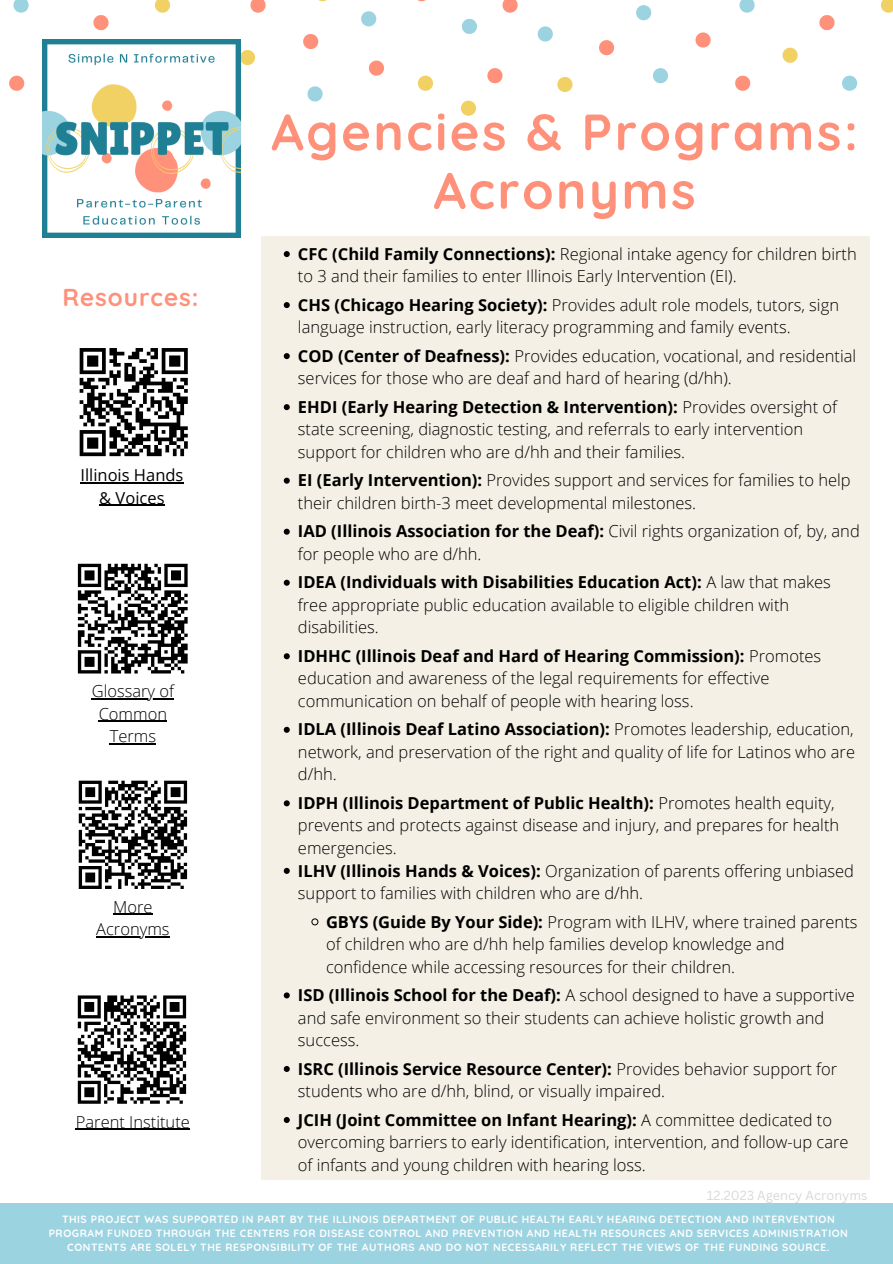
<style>
.page{position:relative;width:893px;height:1264px;background:#fff}
.page>*{position:absolute;margin:0;border:0;box-sizing:border-box;transform-origin:0 0}
.t1{font:700 51px/58.5px "Quicksand";letter-spacing:.05em;color:#ff917b;text-align:center}
.t2{font:700 24.3px "Quicksand";letter-spacing:.04em;color:#ff917b}
.t3{font:300 16.5px/22.5px "Open Sans";color:#000}
.t4{font:16.5px/22.5px "Open Sans";color:#000;text-align:center}
.t5{font:12.75px "Canva Sans";color:#d9d9d9}
.t6{font:700 10.5px/14px "Quicksand";letter-spacing:.05em;color:#fff;text-align:center}
.s1{font-weight:700}
</style>
<div class="page">
<svg style="left:13px;top:0;width:16px;height:13px"></svg>
<svg style="left:307px;top:86px;width:15px;height:15px"></svg>
<svg style="left:361px;top:11px;width:15px;height:15px"></svg>
<svg style="left:155px;top:0;width:15px;height:13px"></svg>
<svg style="left:240px;top:50px;width:15px;height:15px"></svg>
<svg style="left:418px;top:76px;width:15px;height:15px"></svg>
<svg style="left:9px;top:76px;width:15px;height:15px"></svg>
<svg style="left:250px;top:0;width:15px;height:13px"></svg>
<svg style="left:93px;top:15px;width:15px;height:15px"></svg>
<svg style="left:303px;top:34px;width:15px;height:15px"></svg>
<svg style="left:369px;top:61px;width:15px;height:15px"></svg>
<svg style="left:739px;top:0;width:15px;height:13px"></svg>
<svg style="left:842px;top:76px;width:15px;height:15px"></svg>
<svg style="left:636px;top:5px;width:15px;height:15px"></svg>
<svg style="left:653px;top:68px;width:15px;height:15px"></svg>
<svg style="left:537px;top:26px;width:16px;height:16px"></svg>
<svg style="left:462px;top:19px;width:15px;height:15px"></svg>
<svg style="left:880px;top:0;width:12px;height:13px"></svg>
<svg style="left:557px;top:77px;width:15px;height:15px"></svg>
<svg style="left:461px;top:101px;width:15px;height:15px"></svg>
<svg style="left:782px;top:48px;width:15px;height:15px"></svg>
<svg style="left:695px;top:32px;width:15px;height:16px"></svg>
<svg style="left:735px;top:76px;width:15px;height:15px"></svg>
<svg style="left:487px;top:68px;width:15px;height:15px"></svg>
<svg style="left:502px;top:0;width:15px;height:13px"></svg>
<svg style="left:819px;top:15px;width:15px;height:15px"></svg>
<svg style="left:599px;top:40px;width:15px;height:15px"></svg>
<div style="left:261px;top:237px;width:608px;height:654px;background:#f4f0e5"></div>
<div style="left:0;top:1203px;width:892px;height:60px;background:#9cd3e1"></div>
<div style="left:261px;top:524px;width:608px;height:655px;background:#f4f0e5"></div>
<img style="left:42px;top:39px;width:198px;height:198px">
<svg style="left:284px;top:251px;width:6px;height:6px"></svg>
<svg style="left:284px;top:302px;width:6px;height:6px"></svg>
<svg style="left:284px;top:353px;width:6px;height:6px"></svg>
<svg style="left:284px;top:404px;width:6px;height:6px"></svg>
<svg style="left:284px;top:477px;width:6px;height:6px"></svg>
<svg style="left:284px;top:528px;width:6px;height:6px"></svg>
<svg style="left:284px;top:579px;width:6px;height:6px"></svg>
<svg style="left:284px;top:653px;width:6px;height:6px"></svg>
<svg style="left:284px;top:726px;width:6px;height:6px"></svg>
<svg style="left:284px;top:800px;width:6px;height:6px"></svg>
<svg style="left:284px;top:867px;width:6px;height:6px"></svg>
<svg style="left:311px;top:918px;width:7px;height:7px"></svg>
<svg style="left:284px;top:992px;width:6px;height:6px"></svg>
<svg style="left:284px;top:1066px;width:6px;height:5px"></svg>
<svg style="left:284px;top:1117px;width:6px;height:5px"></svg>
<hr style="left:80px;top:482px;width:103px;height:1px;background:#000">
<hr style="left:99px;top:504px;width:65px;height:2px;background:#000">
<hr style="left:92px;top:698px;width:82px;height:1px;background:#000">
<hr style="left:99px;top:720px;width:68px;height:1px;background:#000">
<hr style="left:110px;top:743px;width:46px;height:1px;background:#000">
<hr style="left:113px;top:913px;width:40px;height:1px;background:#000">
<hr style="left:96px;top:936px;width:73px;height:1px;background:#000">
<hr style="left:76px;top:1128px;width:114px;height:2px;background:#000">
<svg style="left:78px;top:780px;width:110px;height:109px"></svg>
<svg style="left:77px;top:563px;width:111px;height:111px"></svg>
<svg style="left:77px;top:995px;width:110px;height:109px"></svg>
<svg style="left:79px;top:348px;width:109px;height:109px"></svg>
<p class="t2" style="left:62px;top:282px;width:138px">Resources:</p>
<p class="t4" style="left:80px;top:463px;width:104px">Illinois Hands &amp; Voices</p>
<p class="t3" style="left:92px;top:679px;width:84px;text-align:center">Glossary of<br>Common<br>Terms</p>
<p class="t3" style="left:96px;top:894px;width:75px;text-align:center">More<br>Acronyms</p>
<p class="t3" style="left:76px;top:1110px;width:115px">Parent Institute</p>
<p class="t1" style="left:271px;top:102px;width:588px">Agencies &amp; Programs:<br>Acronyms</p>
<p class="t3" style="left:298px;top:242px;width:560px"><span class="s1">CFC (Child Family Connections):</span> Regional intake agency for children birth to 3 and their families to enter Illinois Early Intervention (EI).</p>
<p class="t3" style="left:298px;top:293px;width:542px"><span class="s1">CHS (Chicago Hearing Society):</span> Provides adult role models, tutors, sign language instruction, early literacy programming and family events.</p>
<p class="t3" style="left:298px;top:344px;width:559px"><span class="s1">COD (Center of Deafness):</span> Provides education, vocational, and residential services for those who are deaf and hard of hearing (d/hh).</p>
<p class="t3" style="left:298px;top:395px;width:540px"><span class="s1">EHDI (Early Hearing Detection &amp; Intervention):</span> Provides oversight of state screening, diagnostic testing, and referrals to early intervention support for children who are d/hh and their families.</p>
<p class="t3" style="left:298px;top:468px;width:554px"><span class="s1">EI (Early Intervention):</span> Provides support and services for families to help their children birth-3 meet developmental milestones.</p>
<p class="t3" style="left:298px;top:519px;width:563px"><span class="s1">IAD (Illinois Association for the Deaf):</span> Civil rights organization of, by, and for people who are d/hh.</p>
<p class="t3" style="left:298px;top:570px;width:534px"><span class="s1">IDEA (Individuals with Disabilities Education Act):</span> A law that makes free appropriate public education available to eligible children with disabilities.</p>
<p class="t3" style="left:298px;top:644px;width:525px"><span class="s1">IDHHC (Illinois Deaf and Hard of Hearing Commission):</span> Promotes education and awareness of the legal requirements for effective communication on behalf of people with hearing loss.</p>
<p class="t3" style="left:298px;top:717px;width:558px;text-align:justify"><span class="s1">IDLA (Illinois Deaf Latino Association):</span> Promotes leadership, education, network, and preservation of the right and quality of life for Latinos who are d/hh.</p>
<p class="t3" style="left:298px;top:791px;width:542px"><span class="s1">IDPH (Illinois Department of Public Health):</span> Promotes health equity, prevents and protects against disease and injury, and prepares for health emergencies.</p>
<p class="t3" style="left:298px;top:858px;width:557px"><span class="s1">ILHV (Illinois Hands &amp; Voices):</span> Organization of parents offering unbiased support to families with children who are d/hh.</p>
<p class="t3" style="left:326px;top:909px;width:533px"><span class="s1">GBYS (Guide By Your Side):</span> Program with ILHV, where trained parents of children who are d/hh help families develop knowledge and confidence while accessing resources for their children.</p>
<p class="t3" style="left:298px;top:983px;width:558px"><span class="s1">ISD (Illinois School for the Deaf):</span> A school designed to have a supportive and safe environment so their students can achieve holistic growth and success.</p>
<p class="t3" style="left:298px;top:1056px;width:540px"><span class="s1">ISRC (Illinois Service Resource Center):</span> Provides behavior support for students who are d/hh, blind, or visually impaired.</p>
<p class="t3" style="left:298px;top:1107px;width:552px"><span class="s1">JCIH (Joint Committee on Infant Hearing):</span> A committee dedicated to overcoming barriers to early identification, intervention, and follow-up care of infants and young children with hearing loss.</p>
<p class="t5" style="left:706px;top:1186px;width:162px">12.2023 Agency Acronyms</p>
<p class="t6" style="left:49px;top:1212px;width:800px">THIS PROJECT WAS SUPPORTED IN PART BY THE ILLINOIS DEPARTMENT OF PUBLIC HEALTH EARLY HEARING DETECTION AND INTERVENTION<br>PROGRAM FUNDED THROUGH THE CENTERS FOR DISEASE CONTROL AND PREVENTION AND HEALTH RESOURCES AND SERVICES ADMINISTRATION<br>CONTENTS ARE SOLELY THE RESPONSIBILITY OF THE AUTHORS AND DO NOT NECESSARILY REFLECT THE VIEWS OF THE FUNDING SOURCE.</p>
</div>
